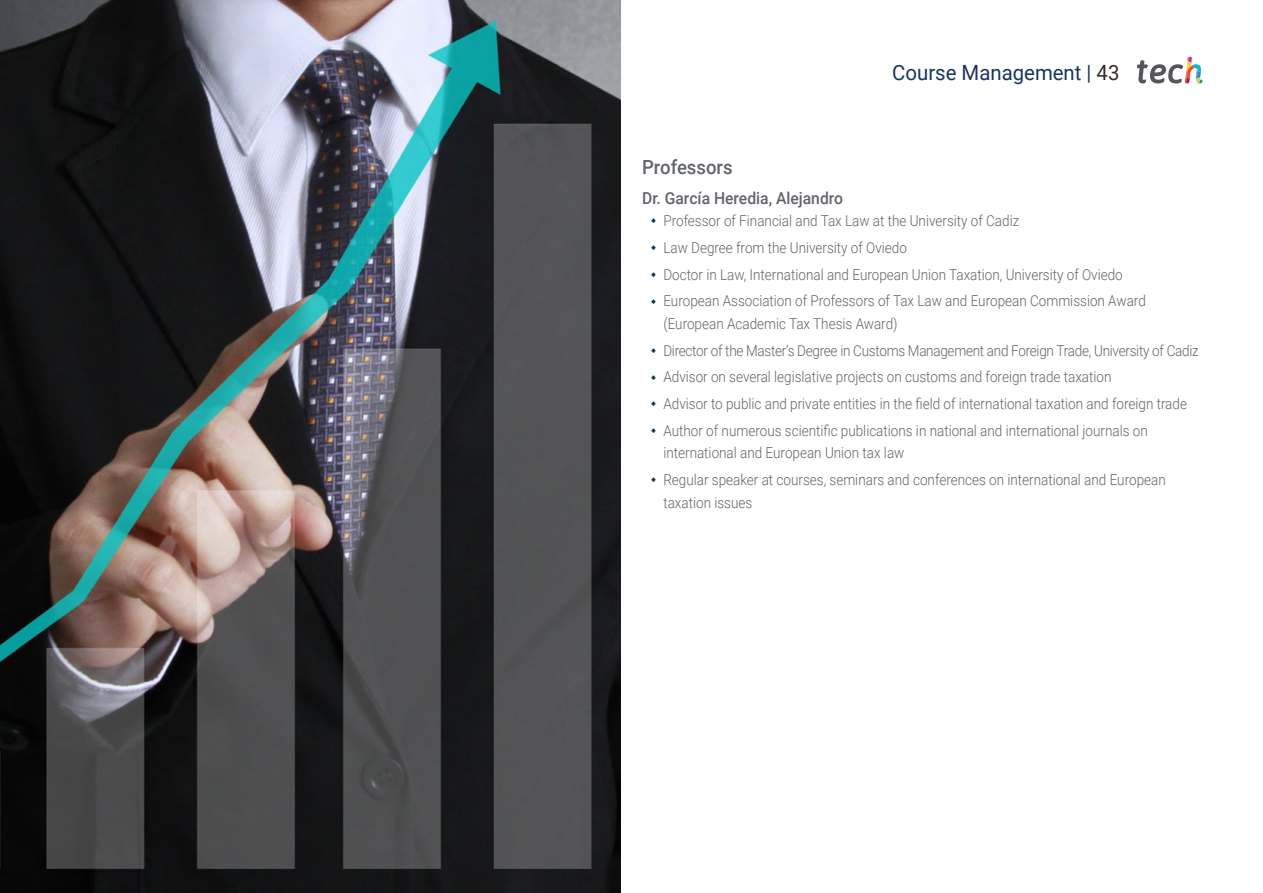
<style>
.page{position:relative;width:1263px;height:893px;background:#fff}
.page>*{position:absolute;margin:0;border:0;box-sizing:border-box;transform-origin:0 0}
.t1{font:21px "Roboto";color:#1a355c}
.t2{font:500 19.5px "Roboto";color:#61646a;scale:.95 1}
.t3{font:500 16.5px "Roboto";color:#61646a;scale:.95 1}
.t4{font:300 15px/26.7px "Roboto";color:#61646a;scale:.9 1}
.s1{color:#312e20}
</style>
<div class="page">
<img style="left:0;top:0;width:621px;height:893px">
<svg style="left:1137px;top:57px;width:65px;height:27px"></svg>
<h1 class="t1" style="left:892px;top:57px;width:229px">Course Management | <span class="s1">43</span></h1>
<h2 class="t2" style="left:642px;top:154px;width:97px">Professors</h2>
<p class="t3" style="left:642px;top:186px;width:213px">Dr. García Heredia, Alejandro</p>
<p class="t4" style="left:663px;top:207px;width:538px">Professor of Financial and Tax Law at the University of Cadiz<br>Law Degree from the University of Oviedo<br>Doctor in Law, International and European Union Taxation, University of Oviedo European Association of Professors of Tax Law and European Commission Award</p>
<p class="t4" style="left:663px;top:310px;width:596px">(European Academic Tax Thesis Award)<br>Director of the Master’s Degree in Customs Management and Foreign Trade, University of Cadiz Advisor on several legislative projects on customs and foreign trade taxation<br>Advisor to public and private entities in the field of international taxation and foreign trade Author of numerous scientific publications in national and international journals on</p>
<p class="t4" style="left:663px;top:439px;width:560px">international and European Union tax law<br>Regular speaker at courses, seminars and conferences on international and European</p>
<p class="t4" style="left:663px;top:488px;width:100px">taxation issues</p>
</div>
